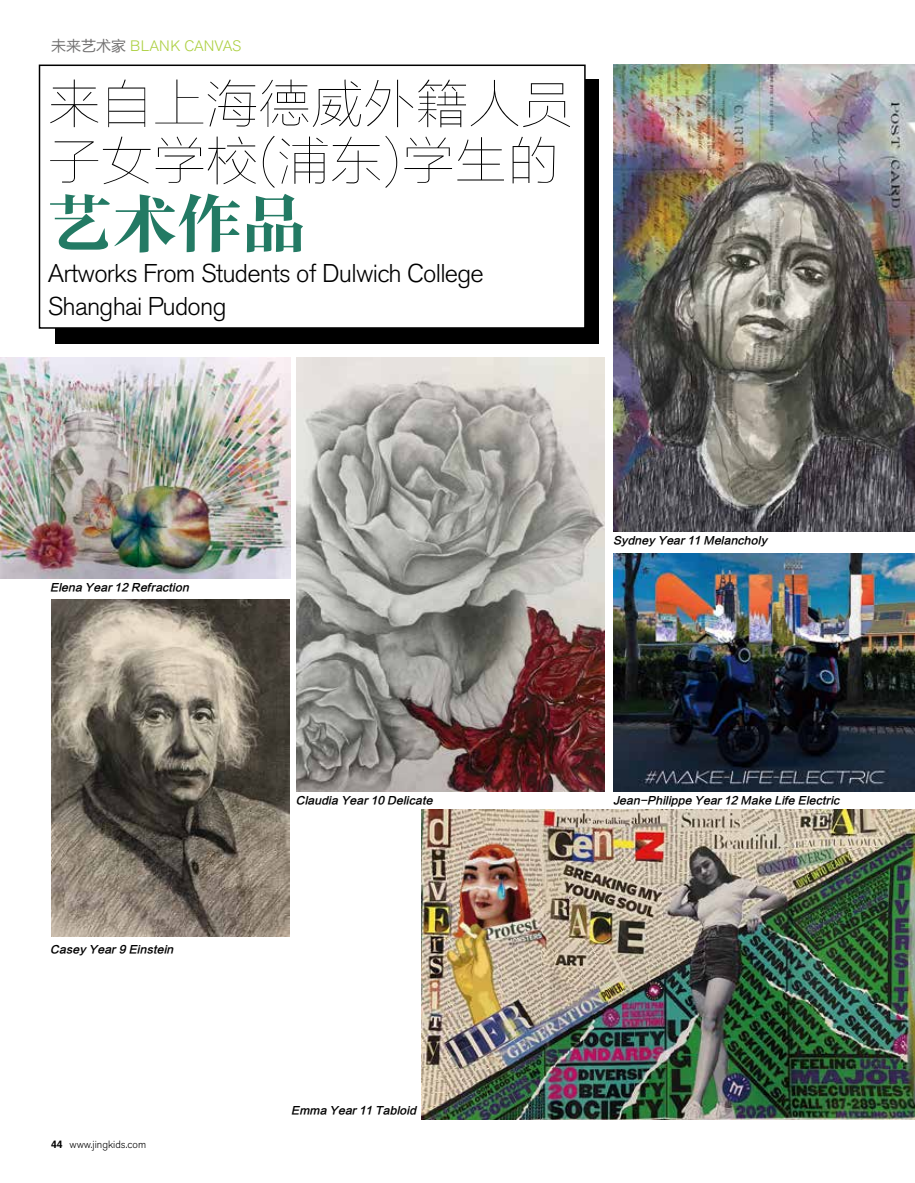
<style>
.page{position:relative;width:915px;height:1183px;background:#fff}
.page>*{position:absolute;margin:0;border:0;box-sizing:border-box;transform-origin:0 0}
.t1{font:64.5px "FZFYSJW GB1 0";color:#237a64}
.t2{font:52.5px/57px "FZLTCXHJW GB1 0";color:#000}
.t3{font:300 25.5px/33px "Akzidenz Grotesk BE";letter-spacing:-.03em;color:#000}
.t4{font:300 15px "Akzidenz Grotesk BE";color:#add042}
.t5{font:italic 10.5px "FZLTCHK GBK1 0";color:#000}
.t6{font:300 10.5px "Akzidenz Grotesk BE";color:#000}
.s1{font-family:"FZLTHJW GB1 0";font-weight:400;color:#727171}
.s2{font-family:"Helvetica";font-weight:700}
</style>
<div class="page">
<img style="left:613px;top:64px;width:301px;height:467px">
<img style="left:296px;top:357px;width:308px;height:434px">
<img style="left:51px;top:599px;width:238px;height:337px">
<img style="left:0;top:357px;width:290px;height:221px">
<img style="left:613px;top:553px;width:301px;height:238px">
<img style="left:421px;top:809px;width:493px;height:309px">
<div style="left:55px;top:79px;width:543px;height:264px;background:#000"></div>
<div style="left:39px;top:65px;width:545px;height:263px;background:#fff"></div>
<div style="left:39px;top:64px;width:546px;height:264px;border:2px solid #000"></div>
<h3 class="t4" style="left:51px;top:37px;width:192px"><span class="s1">未来艺术家</span> BLANK CANVAS</h3>
<h2 class="t2" style="left:48px;top:77px;width:527px">来自上海德威外籍人员子女学校(浦东)学生的</h2>
<h1 class="t1" style="left:48px;top:189px;width:260px">艺术作品</h1>
<h3 class="t3" style="left:48px;top:257px;width:437px">Artworks From Students of Dulwich College<br>Shanghai Pudong</h3>
<p class="t5" style="left:50px;top:581px;width:143px">Elena Year12 Refraction</p>
<p class="t5" style="left:50px;top:942px;width:127px">Casey Year9 Einstein</p>
<p class="t6" style="left:51px;top:1137px;width:97px"><span class="s2">44</span> www.jingkids.com</p>
<p class="t5" style="left:296px;top:794px;width:141px">Claudia Year10 Delicate</p>
<p class="t5" style="left:291px;top:1104px;width:129px">Emma Year11 Tabloid</p>
<p class="t5" style="left:612px;top:534px;width:158px">Sydney Year11 Melancholy</p>
<p class="t5" style="left:612px;top:794px;width:230px">Jean-Philippe Year12 Make Life Electric</p>
</div>
